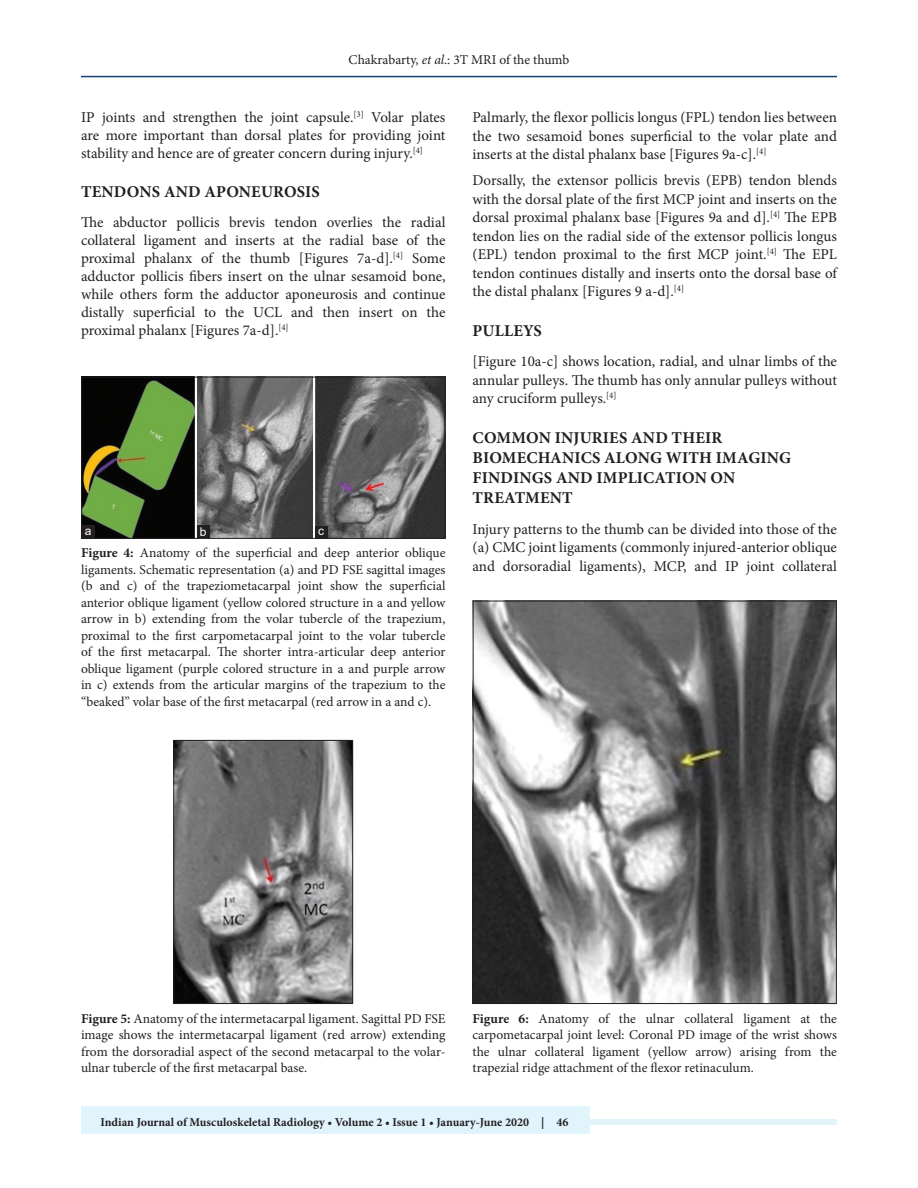
<style>
.page{position:relative;width:918px;height:1188px;background:#fff}
.page>*{position:absolute;margin:0;border:0;box-sizing:border-box;transform-origin:0 0}
.t1{font:700 16.5px/20px "Minion Pro";letter-spacing:.01em;color:#231f20}
.TX{font:15px/18.5px "Minion Pro";color:#231f20;text-align:justify}
.FGC{font:13.5px/16.5px "Minion Pro";color:#231f20;text-align:justify}
.JF{font:700 12px "Minion Pro";color:#231f20}
.LABEL{font:12px "Arial";color:#fff}
.s1{font-style:italic}
.s2{font-weight:700}
</style>
<div class="page">
<div style="left:81px;top:1119px;width:756px;height:6px;background:#e1f4fc"></div>
<div style="left:81px;top:1106px;width:508px;height:28px;background:#e1f4fc"></div>
<hr style="left:81px;top:76px;width:756px;height:1px;background:#164077">
<img style="left:475px;top:603px;width:360px;height:399px">
<div style="left:473px;top:601px;width:364px;height:403px;border:1px solid #231f20"></div>
<img style="left:176px;top:742px;width:175px;height:260px">
<div style="left:174px;top:740px;width:179px;height:264px;border:1px solid #231f20"></div>
<img style="left:83px;top:379px;width:360px;height:158px">
<div style="left:81px;top:377px;width:364px;height:162px;border:1px solid #231f20"></div>
<div style="left:315px;top:526px;width:13px;height:12px;background:#231f20"></div>
<div style="left:197px;top:526px;width:12px;height:12px;background:#231f20"></div>
<div style="left:82px;top:526px;width:12px;height:12px;background:#231f20"></div>
<p class="FGC" style="left:349px;top:51px;width:222px">Chakrabarty, <span class="s1">et al</span>.: 3T MRI of the thumb</p>
<p class="TX" style="left:81px;top:109px;width:366px;line-height:18px">IP joints and strengthen the joint capsule.<sup>[3]</sup> Volar plates are more important than dorsal plates for providing joint stability and hence are of greater concern during injury.<sup>[4]</sup></p>
<h1 class="t1" style="left:81px;top:182px;width:240px">TENDONS AND APONEUROSIS</h1>
<p class="TX" style="left:81px;top:214px;width:366px;line-height:18px">The abductor pollicis brevis tendon overlies the radial collateral ligament and inserts at the radial base of the proximal phalanx of the thumb [Figures 7a-d].<sup>[4]</sup> Some adductor pollicis fibers insert on the ulnar sesamoid bone, while others form the adductor aponeurosis and continue distally superficial to the UCL and then insert on the proximal phalanx [Figures 7a-d].<sup>[4]</sup></p>
<p class="LABEL" style="left:85px;top:523px;width:8px">a</p>
<p class="LABEL" style="left:200px;top:524px;width:8px">b</p>
<p class="LABEL" style="left:318px;top:523px;width:7px">c</p>
<p class="FGC" style="left:81px;top:545px;width:366px"><span class="s2">Figure 4:</span> Anatomy of the superficial and deep anterior oblique ligaments. Schematic representation (a) and PD FSE sagittal images (b and c) of the trapeziometacarpal joint show the superficial anterior oblique ligament (yellow colored structure in a and yellow arrow in b) extending from the volar tubercle of the trapezium, proximal to the first carpometacarpal joint to the volar tubercle of the first metacarpal. The shorter intra-articular deep anterior oblique ligament (purple colored structure in a and purple arrow in c) extends from the articular margins of the trapezium to the “beaked” volar base of the first metacarpal (red arrow in a and c).</p>
<p class="TX" style="left:472px;top:108px;width:366px">Palmarly, the flexor pollicis longus (FPL) tendon lies between the two sesamoid bones superficial to the volar plate and inserts at the distal phalanx base [Figures 9a-c].<sup>[4]</sup></p>
<p class="TX" style="left:472px;top:171px;width:366px">Dorsally, the extensor pollicis brevis (EPB) tendon blends with the dorsal plate of the first MCP joint and inserts on the dorsal proximal phalanx base [Figures 9a and d].<sup>[4]</sup> The EPB tendon lies on the radial side of the extensor pollicis longus (EPL) tendon proximal to the first MCP joint.<sup>[4]</sup> The EPL tendon continues distally and inserts onto the dorsal base of the distal phalanx [Figures 9 a-d].<sup>[4]</sup></p>
<h1 class="t1" style="left:473px;top:320px;width:71px">PULLEYS</h1>
<p class="TX" style="left:472px;top:353px;width:366px">[Figure 10a-c] shows location, radial, and ulnar limbs of the annular pulleys. The thumb has only annular pulleys without any cruciform pulleys.<sup>[4]</sup></p>
<h1 class="t1" style="left:473px;top:428px;width:320px">COMMON INJURIES AND THEIR<br>BIOMECHANICS ALONG WITH IMAGING<br>FINDINGS AND IMPLICATION ON<br>TREATMENT</h1>
<p class="TX" style="left:472px;top:520px;width:366px">Injury patterns to the thumb can be divided into those of the (a) CMC joint ligaments (commonly injured-anterior oblique and dorsoradial ligaments), MCP, and IP joint collateral</p>
<p class="FGC" style="left:81px;top:1010px;width:366px"><span class="s2">Figure 5:</span> Anatomy of the intermetacarpal ligament. Sagittal PD FSE image shows the intermetacarpal ligament (red arrow) extending from the dorsoradial aspect of the second metacarpal to the volar&shy;ulnar tubercle of the first metacarpal base.</p>
<p class="FGC" style="left:472px;top:1010px;width:366px"><span class="s2">Figure 6:</span> Anatomy of the ulnar collateral ligament at the carpometacarpal joint level: Coronal PD image of the wrist shows the ulnar collateral ligament (yellow arrow) arising from the trapezial ridge attachment of the flexor retinaculum.</p>
<p class="JF" style="left:100px;top:1113px;width:469px">Indian Journal of Musculoskeletal Radiology • Volume 2 • Issue 1 • January-June 2020 | 46</p>
</div>
